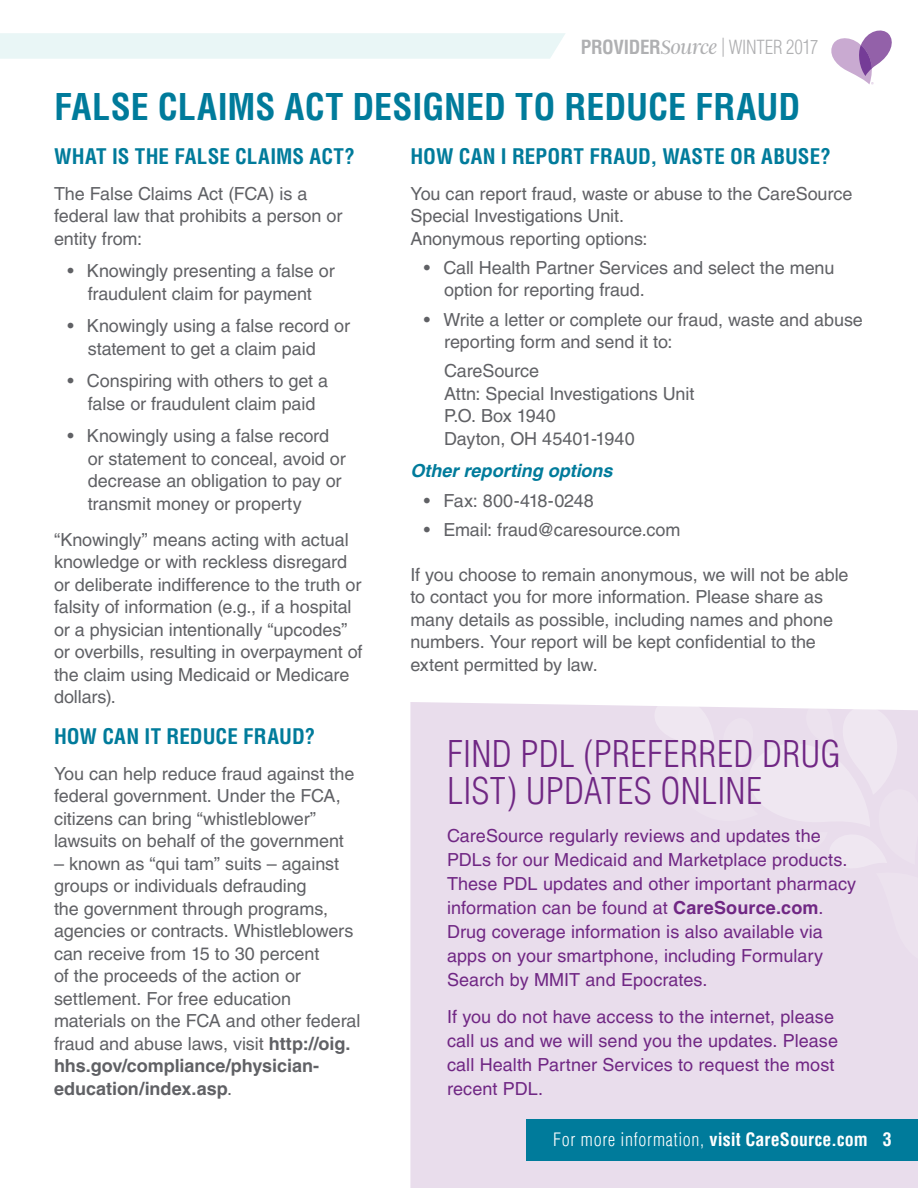
<style>
.page{position:relative;width:918px;height:1188px;background:#fff}
.page>*{position:absolute;margin:0;border:0;box-sizing:border-box;transform-origin:0 0}
.t1{font:300 condensed 36px/37.5px "Helvetica LT Pro";letter-spacing:.01em;color:#702784}
.t2{font:700 condensed 36px "Helvetica LT Pro";color:#007b9b}
.t3{font:700 condensed 21px "Helvetica LT Pro";letter-spacing:.005em;color:#007b9b}
.t4{font:300 condensed 19.05px "Helvetica LT Pro";letter-spacing:-.01em;color:#606165}
.t5{font:18px/22.5px "Helvetica LT Pro";letter-spacing:-.005em;color:#606165}
.t6{font:18px/24px "Helvetica LT Pro";letter-spacing:.005em;color:#702784}
.t7{font:700 condensed 18px "Helvetica LT Pro";letter-spacing:.005em;color:#fff}
.t8{font:italic 700 18px "Helvetica LT Pro";color:#007b9b}
.s1{font-weight:700}
.s2{font-family:"Argent CF";font-style:italic;font-stretch:normal;font-size:21.45px}
.s3{font-weight:300}
</style>
<div class="page">
<div style="left:410px;top:702px;width:508px;height:486px;background:#e9ddec"></div>
<div style="left:0;top:33px;width:567px;height:26px;background:#e9f6f6"></div>
<svg style="left:831px;top:31px;width:61px;height:53px"></svg>
<svg style="left:550px;top:33px;width:17px;height:26px"></svg>
<div style="left:527px;top:1119px;width:391px;height:42px;background:#007b9b"></div>
<svg style="left:654px;top:702px;width:264px;height:261px;background:#ebe0ed"></svg>
<p class="t4" style="left:581px;top:35px;width:239px"><span class="s1">PROVIDER</span><span class="s2">Source</span> | WINTER 2017</p>
<h1 class="t2" style="left:54px;top:83px;width:748px">FALSE CLAIMS ACT DESIGNED TO REDUCE FRAUD</h1>
<p class="t3" style="left:54px;top:142px;width:303px">WHAT IS THE FALSE CLAIMS ACT?</p>
<p class="t5" style="left:54px;top:182px;width:290px">The False Claims Act (FCA) is a federal law that prohibits a person or entity from:</p>
<p class="t5" style="left:68px;top:259px;width:269px;text-align:center">• Knowingly presenting a false or fraudulent claim for payment</p>
<p class="t5" style="left:88px;top:314px;width:264px;text-indent:-20px">• Knowingly using a false record or statement to get a claim paid</p>
<p class="t5" style="left:68px;top:369px;width:262px;text-align:center">• Conspiring with others to get a false or fraudulent claim paid</p>
<p class="t5" style="left:88px;top:424px;width:260px;text-indent:-20px">• Knowingly using a false record or statement to conceal, avoid or decrease an obligation to pay or transmit money or property</p>
<p class="t5" style="left:54px;top:528px;width:310px">“Knowingly” means acting with actual knowledge or with reckless disregard or deliberate indifference to the truth or falsity of information (e.g., if a hospital or a physician intentionally “upcodes” or overbills, resulting in overpayment of the claim using Medicaid or Medicare dollars).</p>
<p class="t3" style="left:54px;top:722px;width:263px">HOW CAN IT REDUCE FRAUD?</p>
<p class="t5" style="left:54px;top:762px;width:302px">You can help reduce fraud against the federal government. Under the FCA, citizens can bring “whistleblower” lawsuits on behalf of the government</p>
<p class="t5" style="left:54px;top:852px;width:308px">– known as “qui tam” suits – against groups or individuals defrauding<br>the government through programs, agencies or contracts. Whistleblowers can receive from 15 to 30 percent<br>of the proceeds of the action or settlement. For free education materials on the FCA and other federal fraud and abuse laws, visit <span class="s1">http://oig. hhs.gov/compliance/physician&shy;education/index.asp</span>.</p>
<p class="t3" style="left:410px;top:142px;width:422px">HOW CAN I REPORT FRAUD, WASTE OR ABUSE?</p>
<p class="t5" style="left:410px;top:182px;width:444px">You can report fraud, waste or abuse to the CareSource<br>Special Investigations Unit.<br>Anonymous reporting options:</p>
<p class="t5" style="left:444px;top:256px;width:392px;text-indent:-20px">• Call Health Partner Services and select the menu option for reporting fraud.</p>
<p class="t5" style="left:444px;top:308px;width:420px;text-indent:-20px">• Write a letter or complete our fraud, waste and abuse reporting form and send it to:</p>
<p class="t5" style="left:444px;top:360px;width:252px">CareSource<br>Attn: Special Investigations Unit<br>P.O. Box 1940<br>Dayton, OH 45401-1940</p>
<p class="t8" style="left:410px;top:460px;width:204px">Other reporting options</p>
<p class="t5" style="left:424px;top:489px;width:171px">• Fax: 800-418-0248</p>
<p class="t5" style="left:424px;top:518px;width:258px">• Email: fraud@caresource.com</p>
<p class="t5" style="left:410px;top:563px;width:440px">If you choose to remain anonymous, we will not be able to contact you for more information. Please share as many details as possible, including names and phone numbers. Your report will be kept confidential to the extent permitted by law.</p>
<h1 class="t1" style="left:447px;top:735px;width:395px">FIND PDL (PREFERRED DRUG<br>LIST) UPDATES ONLINE</h1>
<p class="t6" style="left:447px;top:823px;width:411px">CareSource regularly reviews and updates the PDLs for our Medicaid and Marketplace products.<br>These PDL updates and other important pharmacy information can be found at <span class="s1">CareSource.com</span>.<br>Drug coverage information is also available via apps on your smartphone, including Formulary Search by MMIT and Epocrates.</p>
<p class="t6" style="left:447px;top:1005px;width:393px">If you do not have access to the internet, please call us and we will send you the updates. Please call Health Partner Services to request the most recent PDL.</p>
<p class="t7" style="left:553px;top:1128px;width:340px"><span class="s3">For more information,</span> visit CareSource.com 3</p>
</div>
